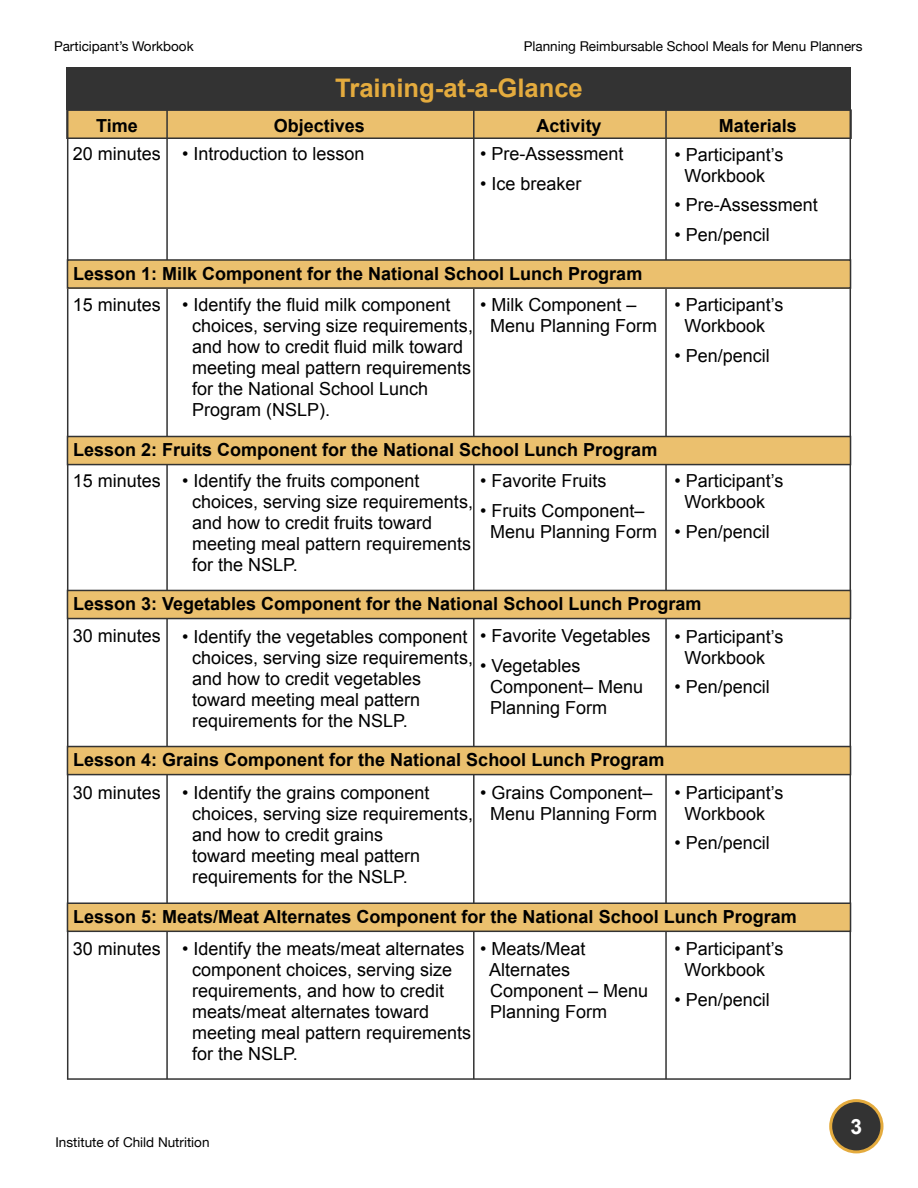
<style>
.page{position:relative;width:918px;height:1188px;background:#fff}
.page>*{position:absolute;margin:0;border:0;box-sizing:border-box;transform-origin:0 0}
.t1{font:700 25.65px "Arial";color:#e4ab3e}
.t2{font:700 21px "Arial";color:#fff}
.t3{font:18px/21px "Arial";color:#000}
.t4{font:700 18px "Arial";color:#000}
.t5{font:13.5px "Helvetica Neue";color:#000}
</style>
<div class="page">
<div style="left:831px;top:1101px;width:51px;height:51px;background:#333;border-radius:50%"></div>
<div style="left:829px;top:1099px;width:55px;height:54px;border:3px solid #e4ab3e;border-radius:50%"></div>
<div style="left:67px;top:68px;width:784px;height:42px;background:#333"></div>
<div style="left:66px;top:109px;width:786px;height:30px;background:#ebc06e;border:2px solid #333"></div>
<hr style="left:67px;top:110px;width:1px;height:969px;background:#333">
<hr style="left:166px;top:110px;width:2px;height:969px;background:#333">
<hr style="left:473px;top:110px;width:2px;height:969px;background:#333">
<hr style="left:665px;top:110px;width:2px;height:969px;background:#333">
<hr style="left:850px;top:110px;width:1px;height:969px;background:#333">
<div style="left:68px;top:260px;width:782px;height:28px;background:#ebc06e"></div>
<div style="left:67px;top:259px;width:784px;height:30px;border:2px solid #333"></div>
<div style="left:68px;top:590px;width:782px;height:29px;background:#ebc06e"></div>
<div style="left:67px;top:590px;width:784px;height:29px;border:2px solid #333"></div>
<div style="left:68px;top:747px;width:782px;height:28px;background:#ebc06e"></div>
<div style="left:67px;top:746px;width:784px;height:29px;border:2px solid #333"></div>
<div style="left:68px;top:903px;width:782px;height:28px;background:#ebc06e"></div>
<div style="left:67px;top:902px;width:784px;height:30px;border:2px solid #333"></div>
<div style="left:68px;top:436px;width:782px;height:29px;background:#ebc06e"></div>
<div style="left:67px;top:436px;width:784px;height:29px;border:2px solid #333"></div>
<hr style="left:67px;top:1078px;width:783px;height:2px;background:#333">
<p class="t5" style="left:54px;top:36px;width:141px">Participant’s Workbook</p>
<p class="t5" style="left:524px;top:36px;width:340px">Planning Reimbursable School Meals for Menu Planners</p>
<h1 class="t1" style="left:335px;top:71px;width:249px">Training-at-a-Glance</h1>
<p class="t4" style="left:96px;top:114px;width:43px">Time</p>
<p class="t4" style="left:274px;top:114px;width:93px">Objectives</p>
<p class="t4" style="left:537px;top:114px;width:67px">Activity</p>
<p class="t4" style="left:719px;top:114px;width:80px">Materials</p>
<p class="t3" style="left:73px;top:144px;width:90px">20 minutes</p>
<p class="t3" style="left:675px;top:144px;width:111px;text-align:center">• Participant’s<br>Workbook</p>
<p class="t3" style="left:675px;top:195px;width:145px">• Pre-Assessment</p>
<p class="t3" style="left:675px;top:224px;width:97px">• Pen/pencil</p>
<p class="t3" style="left:182px;top:144px;width:184px">• Introduction to lesson</p>
<p class="t3" style="left:480px;top:144px;width:145px">• Pre-Assessment</p>
<p class="t3" style="left:480px;top:174px;width:103px">• Ice breaker</p>
<p class="t4" style="left:73px;top:262px;width:571px">Lesson 1: Milk Component for the National School Lunch Program</p>
<p class="t3" style="left:73px;top:294px;width:90px">15 minutes</p>
<p class="t3" style="left:192px;top:294px;width:282px;text-indent:-10px">• Identify the fluid milk component choices, serving size requirements, and how to credit fluid milk toward meeting meal pattern requirements for the National School Lunch<br>Program (NSLP).</p>
<p class="t3" style="left:490px;top:294px;width:169px;text-indent:-10px">• Milk Component –<br>Menu Planning Form</p>
<p class="t3" style="left:675px;top:294px;width:111px;text-align:center">• Participant’s<br>Workbook</p>
<p class="t3" style="left:675px;top:345px;width:97px">• Pen/pencil</p>
<p class="t4" style="left:73px;top:438px;width:586px">Lesson 2: Fruits Component for the National School Lunch Program</p>
<p class="t3" style="left:73px;top:471px;width:90px">15 minutes</p>
<p class="t3" style="left:192px;top:471px;width:282px;text-indent:-10px">• Identify the fruits component choices, serving size requirements, and how to credit fruits toward meeting meal pattern requirements for the NSLP.</p>
<p class="t3" style="left:480px;top:471px;width:128px">• Favorite Fruits</p>
<p class="t3" style="left:490px;top:500px;width:169px;text-indent:-10px">• Fruits Component–<br>Menu Planning Form</p>
<p class="t3" style="left:675px;top:471px;width:111px;text-align:center">• Participant’s<br>Workbook</p>
<p class="t3" style="left:675px;top:521px;width:97px">• Pen/pencil</p>
<p class="t4" style="left:73px;top:592px;width:630px">Lesson 3: Vegetables Component for the National School Lunch Program</p>
<p class="t3" style="left:73px;top:626px;width:90px">30 minutes</p>
<p class="t3" style="left:192px;top:626px;width:282px;text-indent:-10px">• Identify the vegetables component choices, serving size requirements, and how to credit vegetables toward meeting meal pattern requirements for the NSLP.</p>
<p class="t3" style="left:480px;top:626px;width:172px">• Favorite Vegetables</p>
<p class="t3" style="left:490px;top:656px;width:155px;text-indent:-10px">• Vegetables<br>Component– Menu<br>Planning Form</p>
<p class="t3" style="left:675px;top:626px;width:111px;text-align:center">• Participant’s<br>Workbook</p>
<p class="t3" style="left:675px;top:677px;width:97px">• Pen/pencil</p>
<p class="t4" style="left:73px;top:748px;width:593px">Lesson 4: Grains Component for the National School Lunch Program</p>
<p class="t3" style="left:73px;top:782px;width:90px">30 minutes</p>
<p class="t3" style="left:192px;top:782px;width:282px;text-indent:-10px">• Identify the grains component choices, serving size requirements, and how to credit grains<br>toward meeting meal pattern requirements for the NSLP.</p>
<p class="t3" style="left:480px;top:782px;width:179px;text-align:center">• Grains Component–<br>Menu Planning Form</p>
<p class="t3" style="left:675px;top:782px;width:111px;text-align:center">• Participant’s<br>Workbook</p>
<p class="t3" style="left:675px;top:833px;width:97px">• Pen/pencil</p>
<p class="t4" style="left:73px;top:905px;width:725px">Lesson 5: Meats/Meat Alternates Component for the National School Lunch Program</p>
<p class="t3" style="left:73px;top:939px;width:90px">30 minutes</p>
<p class="t3" style="left:192px;top:939px;width:281px;text-indent:-10px">• Identify the meats/meat alternates component choices, serving size requirements, and how to credit meats/meat alternates toward meeting meal pattern requirements for the NSLP.</p>
<p class="t3" style="left:489px;top:939px;width:161px;text-indent:-9px">• Meats/Meat<br>Alternates<br>Component – Menu<br>Planning Form</p>
<p class="t3" style="left:675px;top:939px;width:111px;text-align:center">• Participant’s<br>Workbook</p>
<p class="t3" style="left:675px;top:989px;width:97px">• Pen/pencil</p>
<p class="t5" style="left:56px;top:1133px;width:156px">Institute of Child Nutrition</p>
<p class="t2" style="left:851px;top:1113px;width:13px">3</p>
</div>
